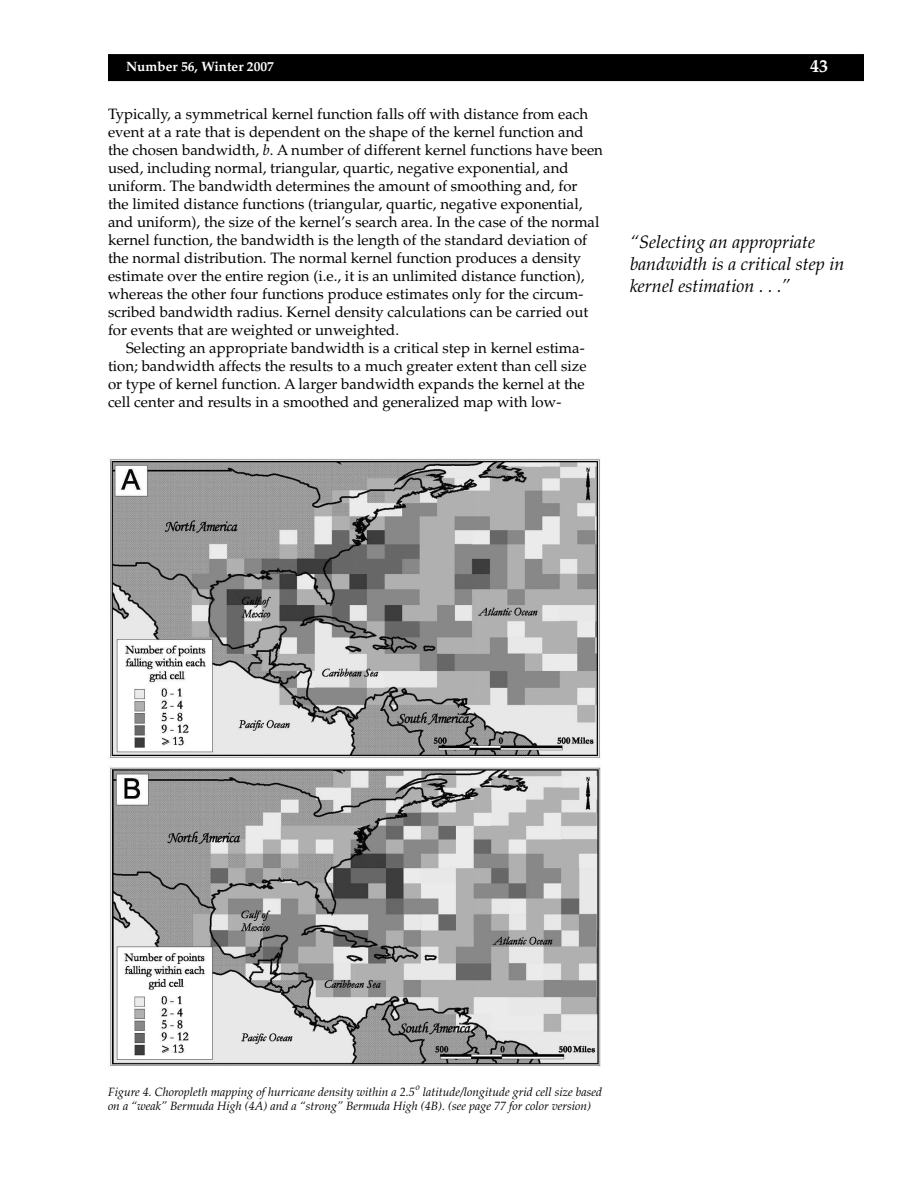
<style>
.page{position:relative;width:918px;height:1188px;background:#fff}
.page>*{position:absolute;margin:0;border:0;box-sizing:border-box;transform-origin:0 0}
.t1{font:italic 18px/21.6px "Palatino";color:#000}
.t2{font:700 18px "Palatino";color:#fff}
.t3{font:15px/18px "Palatino";color:#000}
.t4{font:700 13.5px "Palatino";color:#fff}
.t5{font:italic 12px/14.4px "Palatino";color:#000}
.s1{font-style:italic}
.s2{font-size:15px}
</style>
<div class="page">
<div style="left:109px;top:55px;width:754px;height:25px;background:#000"></div>
<div style="left:108px;top:54px;width:756px;height:27px;border:2px solid #000"></div>
<img style="left:108px;top:459px;width:493px;height:608px">
<p class="t4" style="left:126px;top:59px;width:149px">Number 56, Winter 2007</p>
<p class="t2" style="left:810px;top:56px;width:19px">43</p>
<p class="t3" style="left:108px;top:106px;width:496px">Typically, a symmetrical kernel function falls off with distance from each event at a rate that is dependent on the shape of the kernel function and the chosen bandwidth, <span class="s1">b</span>. A number of different kernel functions have been used, including normal, triangular, quartic, negative exponential, and uniform. The bandwidth determines the amount of smoothing and, for<br>the limited distance functions (triangular, quartic, negative exponential, and uniform), the size of the kernel’s search area. In the case of the normal kernel function, the bandwidth is the length of the standard deviation of the normal distribution. The normal kernel function produces a density estimate over the entire region (i.e., it is an unlimited distance function), whereas the other four functions produce estimates only for the circum&shy;scribed bandwidth radius. Kernel density calculations can be carried out for events that are weighted or unweighted.</p>
<p class="t3" style="left:108px;top:340px;width:480px;text-indent:18px">Selecting an appropriate bandwidth is a critical step in kernel estima&shy;tion; bandwidth affects the results to a much greater extent than cell size or type of kernel function. A larger bandwidth expands the kernel at the cell center and results in a smoothed and generalized map with low-</p>
<p class="t1" style="left:630px;top:232px;width:216px">“Selecting an appropriate bandwidth is a critical step in kernel estimation . . .”</p>
<p class="t5" style="left:108px;top:1085px;width:496px">Figure 4. Choropleth mapping of hurricane density within a 2.5<span class="s2">º</span> latitude/longitude grid cell size based on a “weak” Bermuda High (4A) and a “strong” Bermuda High (4B). (see page 77 for color version)</p>
</div>
